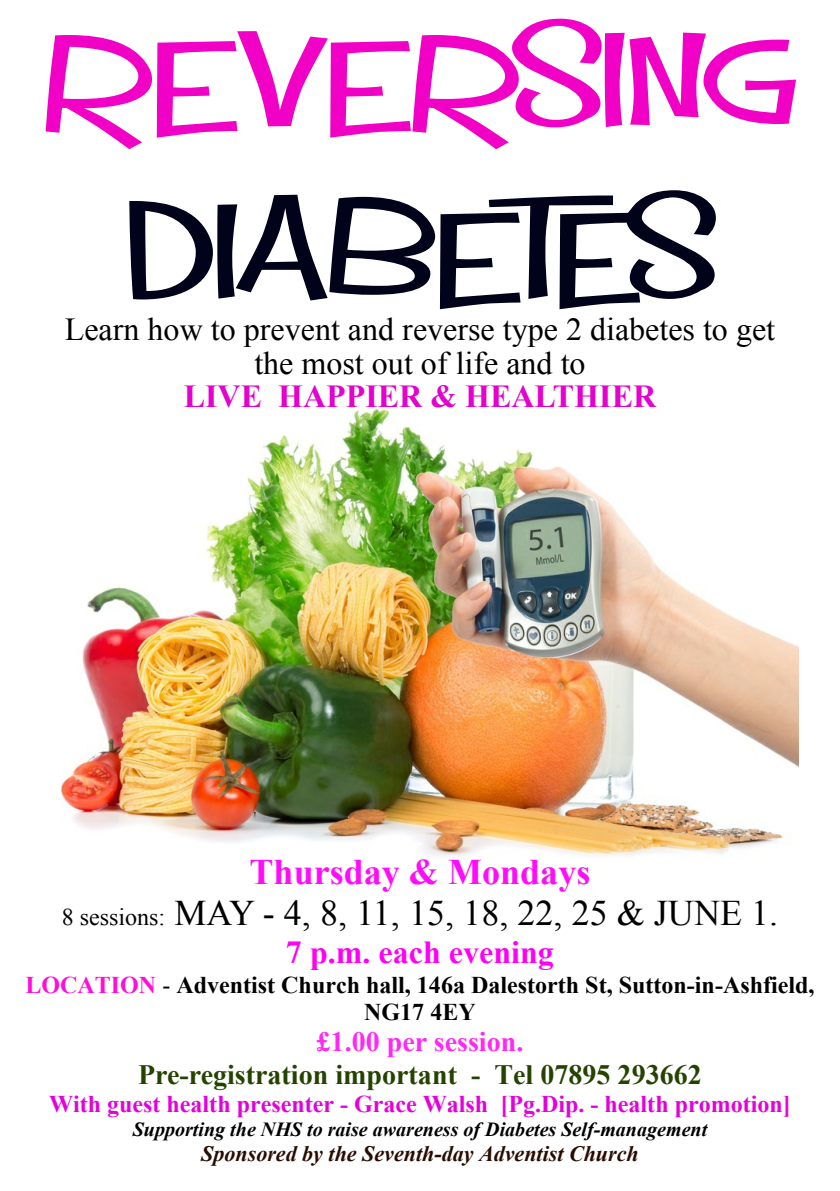
<style>
.page{position:relative;width:840px;height:1191px;background:#fff}
.page>*{position:absolute;margin:0;border:0;box-sizing:border-box;transform-origin:0 0}
.t1{font:36px/41.4px "Times New Roman";color:#000;text-align:center}
.t2{font:32px/33.8px "Times New Roman";color:#000;text-align:center}
.t3{font:700 32px "Times New Roman";color:#e400cd}
.t4{font:700 32px "Times New Roman";color:#ff00f4}
.t5{font:700 28px "Times New Roman";color:#254300}
.t6{font:700 28px "Times New Roman";color:#ff28f5}
.t7{font:700 24px/27.6px "Times New Roman";color:#000;text-align:center}
.t8{font:700 24px "Times New Roman";color:#e400da}
.t9{font:italic 700 22px "Times New Roman";color:#280c00}
.t10{font:italic 700 20px "Times New Roman";color:#000}
.s1{font-weight:700;color:#ff0dfb}
.s2{font-size:24px}
.s3{color:#ff0dd9}
.s4{font-weight:400}
</style>
<div class="page">
<img style="left:60px;top:408px;width:737px;height:449px">
<svg style="left:46px;top:19px;width:749px;height:130px"></svg>
<svg style="left:129px;top:190px;width:586px;height:119px"></svg>
<h2 class="t2" style="left:65px;top:315px;width:711px">Learn how to prevent and reverse type 2 diabetes to get the most out of life and to</h2>
<h2 class="t3" style="left:184px;top:386px;width:473px">LIVE HAPPIER &amp; HEALTHIER</h2>
<h1 class="t1" style="left:62px;top:854px;width:717px"><span class="s1">Thursday &amp; Mondays<br></span><span class="s2">8 sessions:</span> MAY - 4, 8, 11, 15, 18, 22, 25 &amp; JUNE 1.</h1>
<h2 class="t4" style="left:286px;top:941px;width:269px">7 p.m. each evening</h2>
<p class="t7" style="left:25px;top:973px;width:790px"><span class="s3">LOCATION</span> <span class="s4">-</span> Adventist Church hall, 146a Dalestorth St, Sutton-in-Ashfield,<br>NG17 4EY</p>
<p class="t6" style="left:316px;top:1032px;width:208px">£1.00 per session.</p>
<p class="t5" style="left:138px;top:1064px;width:565px">Pre-registration important - Tel 07895 293662</p>
<p class="t8" style="left:49px;top:1096px;width:743px">With guest health presenter - Grace Walsh [Pg.Dip. - health promotion]</p>
<p class="t10" style="left:133px;top:1122px;width:575px">Supporting the NHS to raise awareness of Diabetes Self-management</p>
<p class="t9" style="left:201px;top:1146px;width:439px">Sponsored by the Seventh-day Adventist Church</p>
</div>
